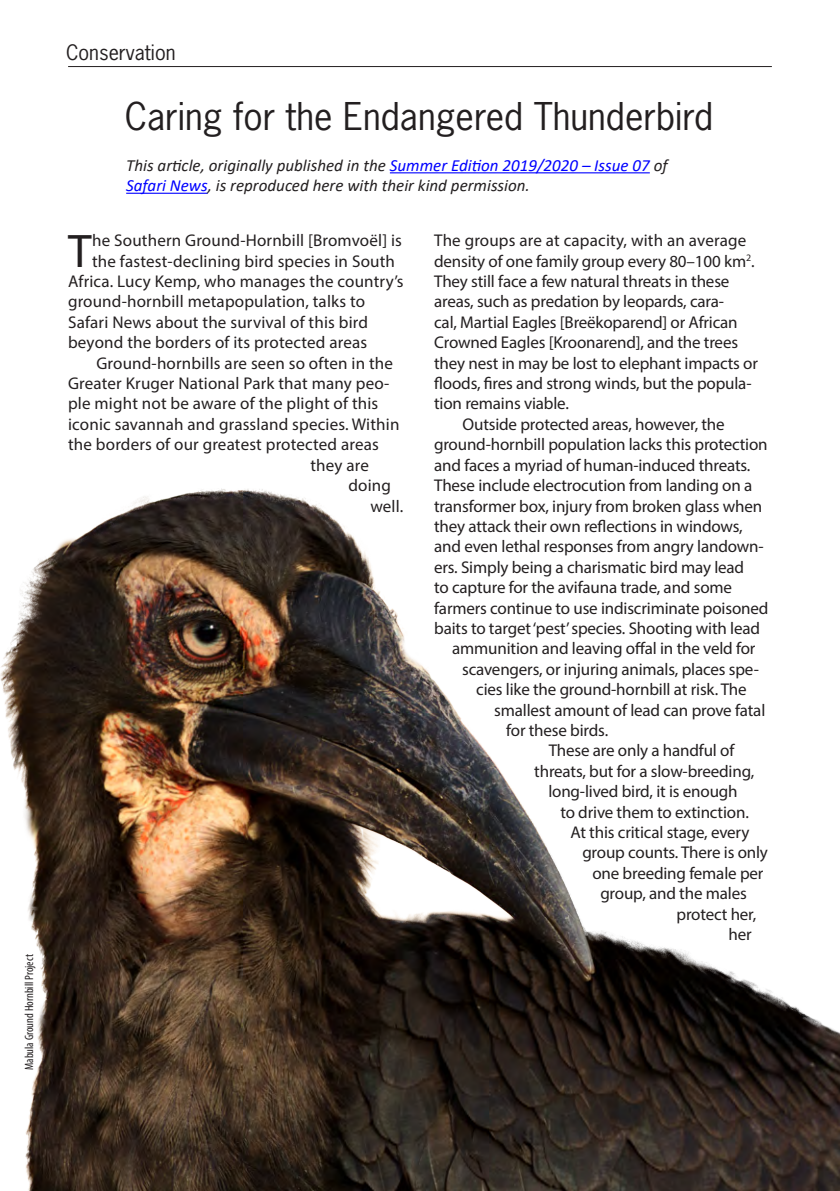
<style>
.page{position:relative;width:840px;height:1191px;background:#fff}
.page>*{position:absolute;margin:0;border:0;box-sizing:border-box;transform-origin:0 0}
.drop_cap_body_text{font:47.2px "Myriad Pro";color:#231f20}
.headline{font:36px "News Gothic Std";color:#231f20}
.author{font:20px "News Gothic Std";color:#231f20}
.body_text_new{font:17px/20.4px "Myriad Pro";letter-spacing:-.01em;color:#231f20}
.drop_cap_body_text-2{font:17px "Myriad Pro";letter-spacing:.01em;color:#231f20}
.body_text_new-2{font:17px "Myriad Pro";letter-spacing:.01em;color:#231f20}
.body_text_no_indent{font:italic 17px/20.4px "Calibri";color:#231f20}
.photo_credit{font:condensed 12px "Myriad Pro";color:#231f20}
.s1{color:#00f}
</style>
<div class="page">
<hr style="left:68px;top:66px;width:703px;height:1px;background:#231f20">
<img style="left:0;top:488px;width:839px;height:703px">
<hr style="left:389px;top:172px;width:260px;height:1px;background:#00f">
<hr style="left:126px;top:193px;width:82px;height:1px;background:#00f">
<p class="photo_credit" style="left:22px;top:1070px;width:117px;rotate:-90deg">Mabula Ground Hornbill Project</p>
<p class="author" style="left:66px;top:40px;width:111px">Conservation</p>
<p class="headline" style="left:125px;top:93px;width:589px">Caring for the Endangered Thunderbird</p>
<p class="body_text_no_indent" style="left:126px;top:154px;width:542px">This article, originally published in the <span class="s1">Summer Edition 2019/2020 – Issue 07</span> of<br><span class="s1">Safari News</span>, is reproduced here with their kind permission.</p>
<p class="drop_cap_body_text" style="left:68px;top:222px;width:25px">T</p>
<p class="drop_cap_body_text-2" style="left:92px;top:230px;width:311px">he Southern Ground-Hornbill [Bromvoël] is</p>
<p class="drop_cap_body_text-2" style="left:92px;top:250px;width:304px">the fastest-declining bird species in South</p>
<p class="drop_cap_body_text-2" style="left:68px;top:271px;width:337px">Africa. Lucy Kemp, who manages the country’s</p>
<p class="drop_cap_body_text-2" style="left:68px;top:291px;width:298px">ground-hornbill metapopulation, talks to</p>
<p class="drop_cap_body_text-2" style="left:68px;top:312px;width:301px">Safari News about the survival of this bird</p>
<p class="drop_cap_body_text-2" style="left:68px;top:332px;width:300px">beyond the borders of its protected areas</p>
<p class="body_text_new-2" style="left:96px;top:352px;width:298px">Ground-hornbills are seen so often in the</p>
<p class="body_text_new-2" style="left:68px;top:373px;width:322px">Greater Kruger National Park that many peo-</p>
<p class="body_text_new-2" style="left:68px;top:393px;width:311px">ple might not be aware of the plight of this</p>
<p class="body_text_new-2" style="left:68px;top:414px;width:332px">iconic savannah and grassland species. Within</p>
<p class="body_text_new-2" style="left:68px;top:434px;width:312px">the borders of our greatest protected areas</p>
<p class="body_text_new" style="left:310px;top:454px;width:60px">they are</p>
<p class="body_text_new" style="left:348px;top:475px;width:44px">doing</p>
<p class="body_text_new" style="left:370px;top:495px;width:34px">well.</p>
<p class="body_text_new" style="left:434px;top:230px;width:325px">The groups are at capacity, with an average density of one family group every 80–100 km<sup>2</sup>.<br>They still face a few natural threats in these areas, such as predation by leopards, cara-<br>cal, Martial Eagles [Breëkoparend] or African Crowned Eagles [Kroonarend], and the trees they nest in may be lost to elephant impacts or floods, fires and strong winds, but the popula&shy;tion remains viable.</p>
<p class="body_text_new" style="left:462px;top:414px;width:263px">Outside protected areas, however, the</p>
<p class="body_text_new" style="left:434px;top:434px;width:335px">ground-hornbill population lacks this protection</p>
<p class="body_text_new" style="left:434px;top:454px;width:317px">and faces a myriad of human-induced threats.</p>
<p class="body_text_new" style="left:434px;top:475px;width:319px">These include electrocution from landing on a</p>
<p class="body_text_new" style="left:434px;top:495px;width:329px">transformer box, injury from broken glass when</p>
<p class="body_text_new" style="left:434px;top:516px;width:310px">they attack their own reflections in windows,</p>
<p class="body_text_new" style="left:434px;top:536px;width:331px">and even lethal responses from angry landown-</p>
<p class="body_text_new" style="left:434px;top:556px;width:311px">ers. Simply being a charismatic bird may lead</p>
<p class="body_text_new" style="left:434px;top:577px;width:299px">to capture for the avifauna trade, and some</p>
<p class="body_text_new" style="left:434px;top:597px;width:335px">farmers continue to use indiscriminate poisoned</p>
<p class="body_text_new" style="left:434px;top:618px;width:327px">baits to target ‘pest’ species. Shooting with lead</p>
<p class="body_text_new" style="left:452px;top:638px;width:304px">ammunition and leaving offal in the veld for</p>
<p class="body_text_new" style="left:462px;top:658px;width:298px">scavengers, or injuring animals, places spe-</p>
<p class="body_text_new" style="left:476px;top:679px;width:272px">cies like the ground-hornbill at risk. The</p>
<p class="body_text_new" style="left:494px;top:699px;width:272px">smallest amount of lead can prove fatal</p>
<p class="body_text_new" style="left:506px;top:720px;width:103px">for these birds.</p>
<p class="body_text_new" style="left:548px;top:740px;width:187px">These are only a handful of</p>
<p class="body_text_new" style="left:534px;top:760px;width:221px">threats, but for a slow-breeding,</p>
<p class="body_text_new" style="left:548px;top:781px;width:191px">long-lived bird, it is enough</p>
<p class="body_text_new" style="left:560px;top:801px;width:190px">to drive them to extinction.</p>
<p class="body_text_new" style="left:570px;top:822px;width:180px">At this critical stage, every</p>
<p class="body_text_new" style="left:582px;top:842px;width:187px">group counts. There is only</p>
<p class="body_text_new" style="left:592px;top:862px;width:172px">one breeding female per</p>
<p class="body_text_new" style="left:600px;top:883px;width:148px">group, and the males</p>
<p class="body_text_new" style="left:676px;top:903px;width:81px">protect her,</p>
<p class="body_text_new" style="left:728px;top:924px;width:25px">her</p>
</div>
